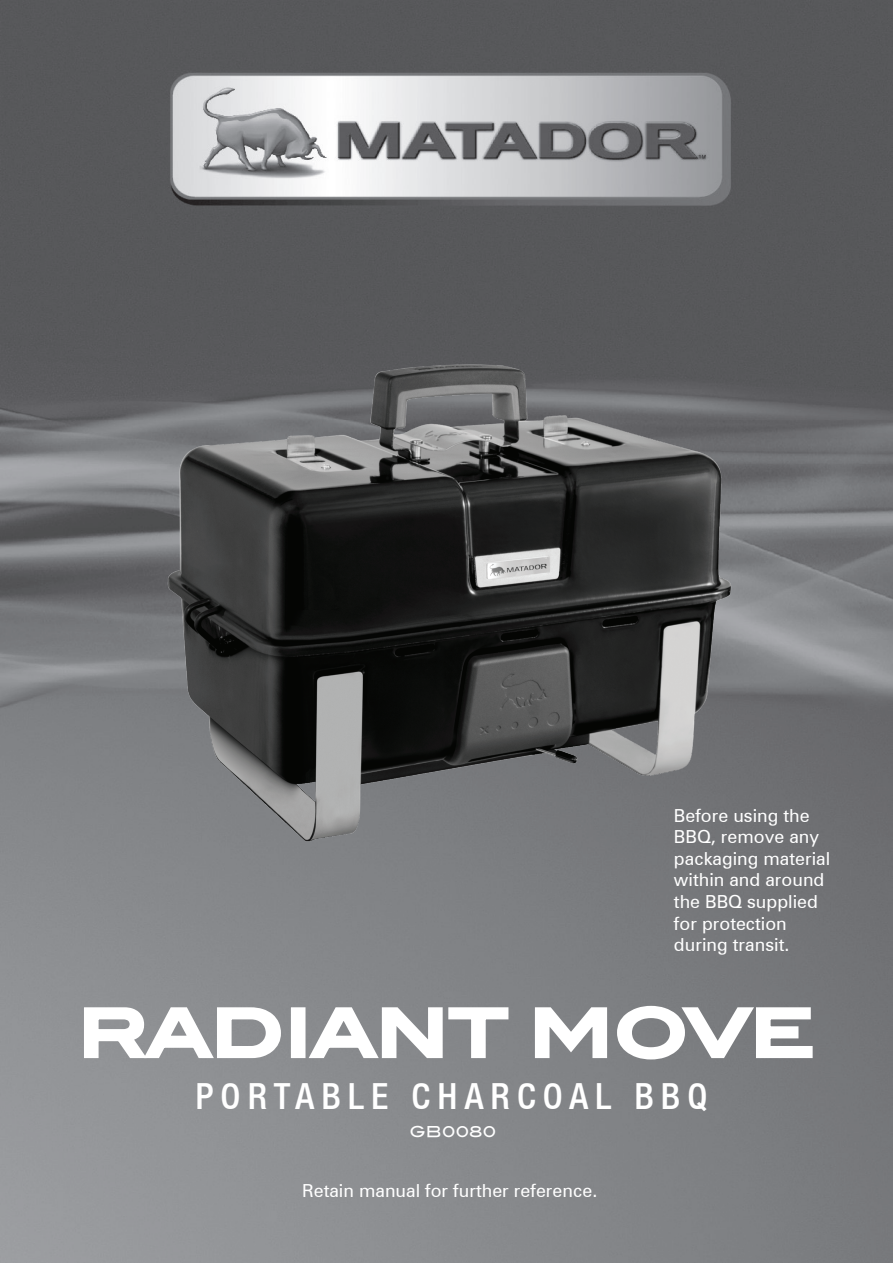
<style>
.page{position:relative;width:893px;height:1263px;background:#fff}
.page>*{position:absolute;margin:0;border:0;box-sizing:border-box;transform-origin:0 0}
.t1{font:700 66px "Blair ITC";letter-spacing:-.01em;color:#fff}
.t2{font:500 condensed 36px "Helvetica Neue LT";letter-spacing:.2em;color:#fff}
.t3{font:18px/21.6px "Zurich BT";color:#fff}
.t4{font:15px "Blair Md ITCTT Medium";letter-spacing:-.01em;color:#fff}
</style>
<div class="page">
<img style="left:0;top:0;width:893px;height:1263px">
<img style="left:127px;top:319px;width:638px;height:557px">
<svg style="left:82px;top:1005px;width:200px;height:56px"></svg>
<div style="left:291px;top:1007px;width:14px;height:51px;border:3px solid #fff"></div>
<svg style="left:306px;top:1006px;width:204px;height:55px"></svg>
<svg style="left:533px;top:1006px;width:76px;height:53px"></svg>
<svg style="left:615px;top:1004px;width:199px;height:57px"></svg>
<p class="t3" style="left:674px;top:804px;width:158px">Before using the<br>BBQ, remove any packaging material within and around the BBQ supplied for protection during transit.</p>
<h1 class="t1" style="left:78px;top:992px;width:738px">RADIANT MOVE</h1>
<h2 class="t2" style="left:195px;top:1074px;width:514px">PORTABLE CHARCOAL BBQ</h2>
<p class="t4" style="left:409px;top:1123px;width:88px">GB0080</p>
<p class="t3" style="left:302px;top:1179px;width:297px">Retain manual for further reference.</p>
</div>
